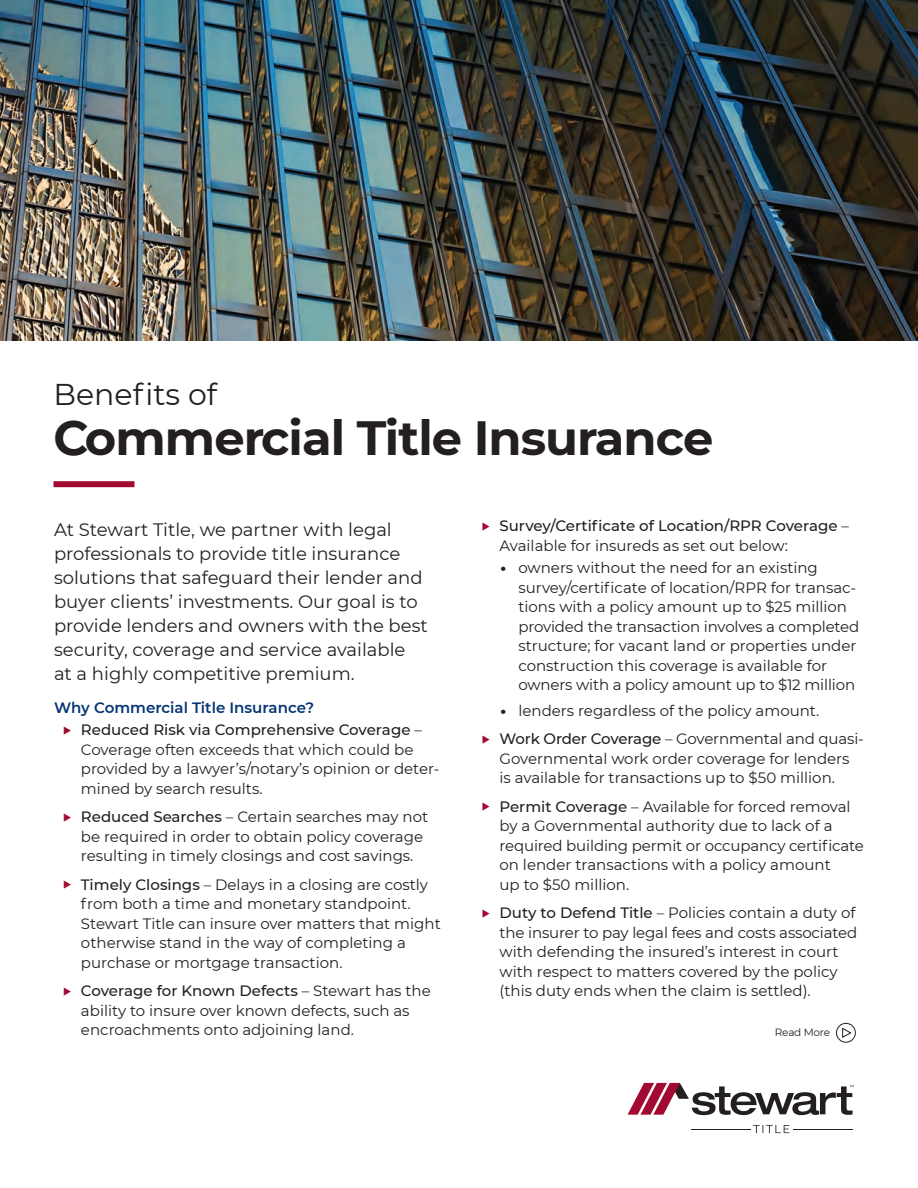
<style>
.page{position:relative;width:918px;height:1188px;background:#fff}
.page>*{position:absolute;margin:0;border:0;box-sizing:border-box;transform-origin:0 0}
.t1{font:700 48px "Montserrat";letter-spacing:-.02em;color:#231f20}
.t2{font:30px "Montserrat";color:#231f20}
.t3{font:18px/24px "Montserrat";color:#231f20}
.t4{font:15px/19.5px "Montserrat";color:#231f20}
.t5{font:500 15px/19.5px "Montserrat";color:#231f20}
.t6{font:600 15px "Montserrat";color:#053474}
.t7{font:10.5px "Montserrat";letter-spacing:-.025em;color:#231f20}
.s1{color:#a30a32}
.s2{font-weight:500}
.s3{font-weight:400}
.s4{font-weight:800}
</style>
<div class="page">
<img style="left:0;top:0;width:918px;height:341px">
<svg style="left:753px;top:1125px;width:36px;height:8px"></svg>
<hr style="left:793px;top:1129px;width:60px;height:1px;background:#231f20">
<hr style="left:692px;top:1129px;width:59px;height:1px;background:#231f20">
<svg style="left:628px;top:1083px;width:226px;height:32px"></svg>
<div style="left:836px;top:1023px;width:20px;height:20px;border:1px solid #231f20;border-radius:50%"></div>
<svg style="left:842px;top:1028px;width:9px;height:10px"></svg>
<div style="left:53px;top:481px;width:81px;height:6px;background:#a30a32"></div>
<h1 class="t2" style="left:53px;top:374px;width:165px">Benefits of</h1>
<h1 class="t1" style="left:53px;top:403px;width:661px">Commercial Title Insurance</h1>
<p class="t3" style="left:54px;top:517px;width:375px">At Stewart Title, we partner with legal professionals to provide title insurance solutions that safeguard their lender and buyer clients’ investments. Our goal is to provide lenders and owners with the best security, coverage and service available at a highly competitive premium.</p>
<h2 class="t6" style="left:54px;top:697px;width:262px">Why Commercial Title Insurance?</h2>
<p class="t4" style="left:81px;top:720px;width:360px;text-indent:-18px"><span class="s1">◆</span> <span class="s2">Reduced Risk via Comprehensive Coverage</span> – Coverage often exceeds that which could be provided by a lawyer’s/notary’s opinion or deter&shy;mined by search results.</p>
<p class="t4" style="left:81px;top:807px;width:349px;text-indent:-18px"><span class="s1">◆</span> <span class="s2">Reduced Searches</span> – Certain searches may not be required in order to obtain policy coverage resulting in timely closings and cost savings.</p>
<p class="t4" style="left:81px;top:874px;width:361px;text-indent:-18px"><span class="s1">◆</span> <span class="s2">Timely Closings</span> – Delays in a closing are costly from both a time and monetary standpoint.<br>Stewart Title can insure over matters that might otherwise stand in the way of completing a purchase or mortgage transaction.</p>
<p class="t4" style="left:81px;top:981px;width:351px;text-indent:-18px"><span class="s1">◆</span> <span class="s2">Coverage for Known Defects</span> – Stewart has the ability to insure over known defects, such as encroachments onto adjoining land.</p>
<p class="t5" style="left:499px;top:516px;width:351px;text-indent:-18px"><span class="s1">◆</span> Survey/Certificate of Location/RPR Coverage <span class="s3">–<br>Available for insureds as set out below:</span></p>
<p class="t4" style="left:518px;top:558px;width:342px;text-indent:-18px"><span class="s4">•</span> owners without the need for an existing survey/certificate of location/RPR for transac&shy;tions with a policy amount up to $25 million provided the transaction involves a completed structure; for vacant land or properties under construction this coverage is available for owners with a policy amount up to $12 million</p>
<p class="t4" style="left:501px;top:700px;width:320px"><span class="s4">•</span> lenders regardless of the policy amount.</p>
<p class="t4" style="left:499px;top:729px;width:366px;text-indent:-18px"><span class="s1">◆</span> <span class="s2">Work Order Coverage</span> – Governmental and quasi-<br>Governmental work order coverage for lenders is available for transactions up to $50 million.</p>
<p class="t4" style="left:499px;top:796px;width:366px;text-indent:-18px"><span class="s1">◆</span> <span class="s2">Permit Coverage</span> – Available for forced removal by a Governmental authority due to lack of a required building permit or occupancy certificate on lender transactions with a policy amount<br>up to $50 million.</p>
<p class="t4" style="left:499px;top:903px;width:359px;text-indent:-18px"><span class="s1">◆</span> <span class="s2">Duty to Defend Title</span> – Policies contain a duty of the insurer to pay legal fees and costs associated with defending the insured’s interest in court with respect to matters covered by the policy (this duty ends when the claim is settled).</p>
<p class="t7" style="left:775px;top:1025px;width:57px">Read More</p>
</div>
